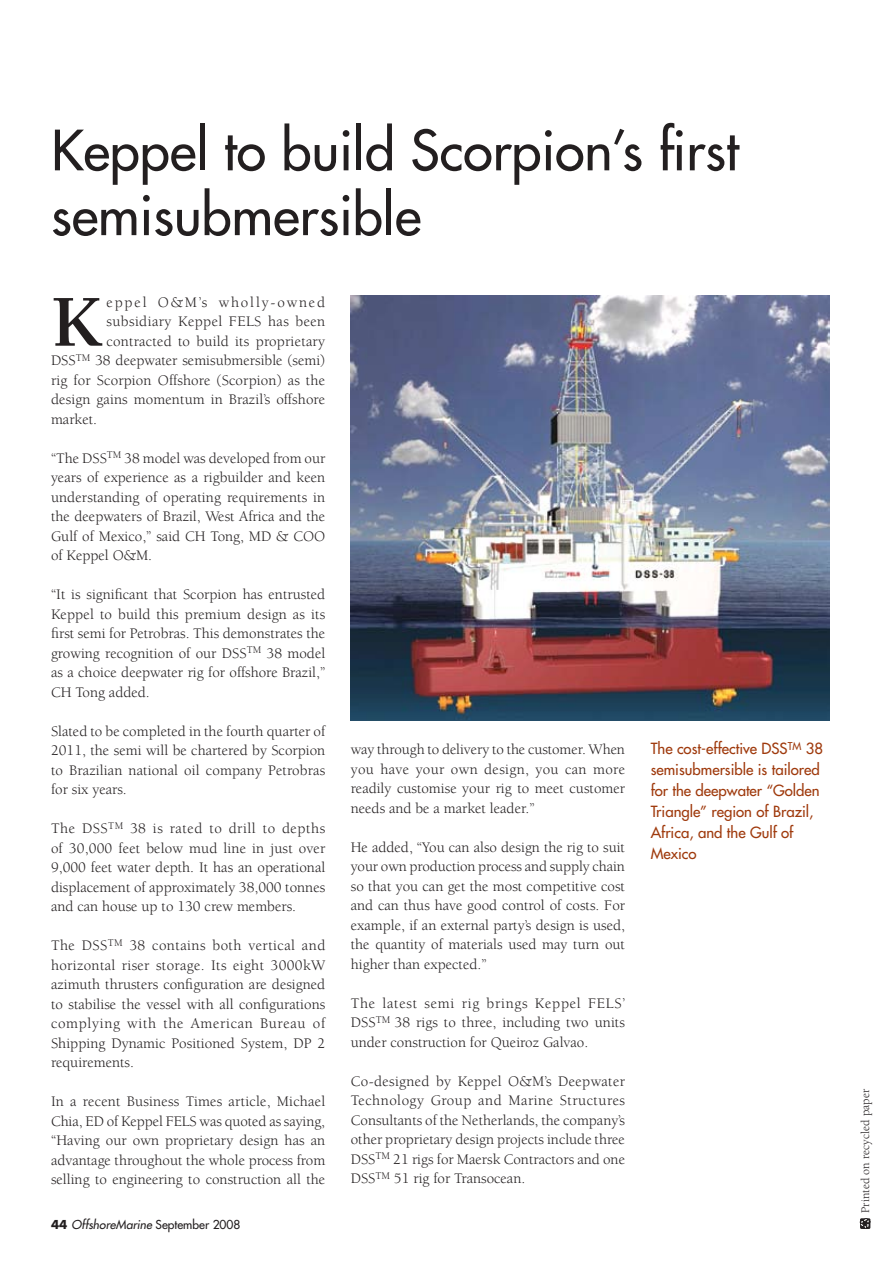
<style>
.page{position:relative;width:893px;height:1263px;background:#fff}
.page>*{position:absolute;margin:0;border:0;box-sizing:border-box;transform-origin:0 0}
.t1{font:700 75px "Berkeley";color:#231f20}
.t2{font:54px/64.8px "Futura";color:#231f20}
.t3{font:15px/19.5px "Berkeley";color:#231f20;text-align:justify}
.t4{font:15px/21px "Futura";color:#9f3a0d}
.t5{font:15px "Berkeley";letter-spacing:.025em;color:#231f20}
.t6{font:15px "Berkeley";letter-spacing:.12em;color:#231f20}
.t7{font:italic 12px "Futura";color:#231f20}
.t8{font:12px "Berkeley";color:#231f20}
.s1{font-weight:700;font-style:normal}
.s2{font-style:normal}
</style>
<div class="page">
<img style="left:351px;top:295px;width:478px;height:425px">
<svg style="left:860px;top:1218px;width:10px;height:11px"></svg>
<h2 class="t2" style="left:51px;top:118px;width:689px">Keppel to build Scorpion’s first semisubmersible</h2>
<p class="t6" style="left:107px;top:294px;width:220px">eppel O&amp;M’s wholly-owned</p>
<h1 class="t1" style="left:51px;top:282px;width:52px">K</h1>
<p class="t5" style="left:107px;top:314px;width:220px">subsidiary Keppel FELS has been</p>
<p class="t3" style="left:107px;top:332px;width:220px">contracted to build its proprietary</p>
<p class="t3" style="left:51px;top:351px;width:276px">DSS<sup>TM</sup> 38 deepwater semisubmersible (semi)</p>
<p class="t3" style="left:51px;top:371px;width:276px">rig for Scorpion Offshore (Scorpion) as the</p>
<p class="t3" style="left:51px;top:390px;width:276px">design gains momentum in Brazil’s offshore</p>
<p class="t3" style="left:51px;top:410px;width:48px">market.</p>
<p class="t3" style="left:51px;top:449px;width:276px">“The DSS<sup>TM</sup> 38 model was developed from our years of experience as a rigbuilder and keen understanding of operating requirements in the deepwaters of Brazil, West Africa and the Gulf of Mexico,” said CH Tong, MD &amp; COO of Keppel O&amp;M.</p>
<p class="t3" style="left:51px;top:585px;width:276px">“It is significant that Scorpion has entrusted Keppel to build this premium design as its first semi for Petrobras. This demonstrates the growing recognition of our DSS<sup>TM</sup> 38 model as a choice deepwater rig for offshore Brazil,” CH Tong added.</p>
<p class="t3" style="left:51px;top:722px;width:276px">Slated to be completed in the fourth quarter of 2011, the semi will be chartered by Scorpion to Brazilian national oil company Petrobras for six years.</p>
<p class="t3" style="left:51px;top:819px;width:276px">The DSS<sup>TM</sup> 38 is rated to drill to depths of 30,000 feet below mud line in just over 9,000 feet water depth. It has an operational displacement of approximately 38,000 tonnes and can house up to 130 crew members.</p>
<p class="t3" style="left:51px;top:936px;width:276px">The DSS<sup>TM</sup> 38 contains both vertical and horizontal riser storage. Its eight 3000kW azimuth thrusters configuration are designed to stabilise the vessel with all configurations complying with the American Bureau of Shipping Dynamic Positioned System, DP 2 requirements.</p>
<p class="t3" style="left:51px;top:1092px;width:276px">In a recent Business Times article, Michael Chia, ED of Keppel FELS was quoted as saying, “Having our own proprietary design has an advantage throughout the whole process from selling to engineering to construction all the</p>
<p class="t7" style="left:51px;top:1217px;width:191px"><span class="s1">44</span> OffshoreMarine <span class="s2">September 2008</span></p>
<p class="t3" style="left:351px;top:740px;width:276px">way through to delivery to the customer. When you have your own design, you can more readily customise your rig to meet customer needs and be a market leader.”</p>
<p class="t3" style="left:351px;top:837px;width:276px">He added, “You can also design the rig to suit your own production process and supply chain so that you can get the most competitive cost and can thus have good control of costs. For example, if an external party’s design is used, the quantity of materials used may turn out higher than expected.”</p>
<p class="t3" style="left:351px;top:993px;width:276px">The latest semi rig brings Keppel FELS’ DSS<sup>TM</sup> 38 rigs to three, including two units under construction for Queiroz Galvao.</p>
<p class="t3" style="left:351px;top:1071px;width:276px">Co-designed by Keppel O&amp;M’s Deepwater Technology Group and Marine Structures Consultants of the Netherlands, the company’s other proprietary design projects include three DSS<sup>TM</sup> 21 rigs for Maersk Contractors and one DSS<sup>TM</sup> 51 rig for Transocean.</p>
<p class="t4" style="left:651px;top:738px;width:174px">The cost-effective DSS<sup>TM</sup> 38 semisubmersible is tailored for the deepwater “Golden<br>Triangle” region of Brazil,<br>Africa, and the Gulf of<br>Mexico</p>
<p class="t8" style="left:859px;top:1213px;width:125px;rotate:-90deg">Printed on recycled paper</p>
</div>
